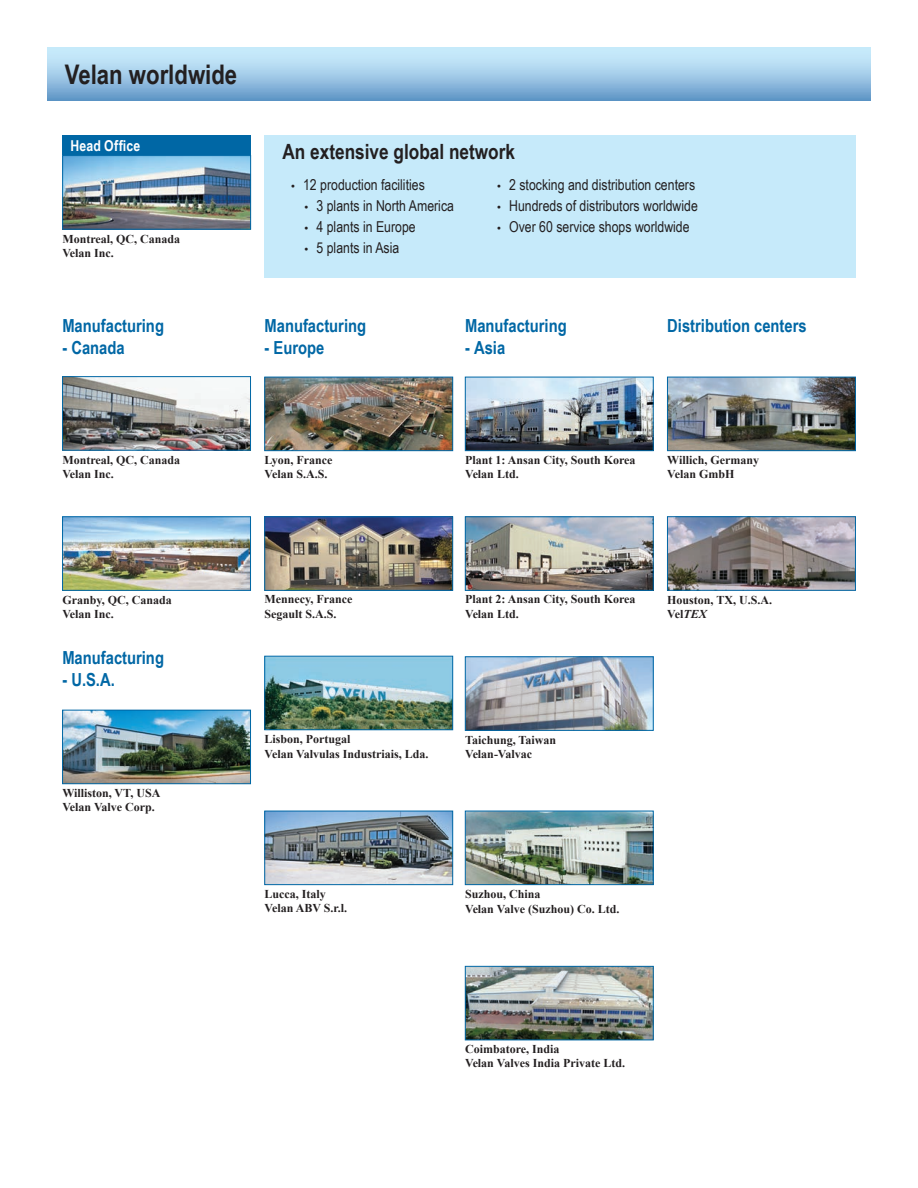
<style>
.page{position:relative;width:918px;height:1188px;background:#fff}
.page>*{position:absolute;margin:0;border:0;box-sizing:border-box;transform-origin:0 0}
.t1{font:700 27px "Arial Narrow";color:#231f20}
.Body_text{font:700 21px "Arial Narrow";color:#231f20}
.t2{font:700 18px "Arial Narrow";color:#0067a5}
.t3{font:15px "Arial Narrow";color:#231f20}
.Captions{font:700 15px "Arial Narrow";letter-spacing:.015em;color:#fff}
.Body_text-2{font:700 12px/14.4px "Times New Roman";color:#231f20}
.s1{font-family:"Myriad Pro";font-stretch:condensed}
.s2{font-style:italic}
</style>
<div class="page">
<div style="left:47px;top:47px;width:824px;height:53px;background:linear-gradient(to bottom,#d7f7ff,#6a9dcc)"></div>
<div style="left:62px;top:135px;width:189px;height:21px;background:#0067a5"></div>
<div style="left:265px;top:135px;width:591px;height:142px;background:#c6eafa"></div>
<img style="left:64px;top:157px;width:185px;height:70px">
<div style="left:62px;top:155px;width:189px;height:74px;border:1px solid #0067a5"></div>
<img style="left:669px;top:379px;width:185px;height:70px">
<div style="left:667px;top:377px;width:189px;height:74px;border:1px solid #0067a5"></div>
<img style="left:467px;top:379px;width:184px;height:70px">
<div style="left:465px;top:377px;width:188px;height:74px;border:1px solid #0067a5"></div>
<img style="left:267px;top:379px;width:184px;height:70px">
<div style="left:265px;top:377px;width:188px;height:74px;border:1px solid #0067a5"></div>
<img style="left:267px;top:519px;width:184px;height:70px">
<div style="left:265px;top:517px;width:188px;height:74px;border:1px solid #0067a5"></div>
<img style="left:467px;top:519px;width:184px;height:70px">
<div style="left:465px;top:517px;width:188px;height:74px;border:1px solid #0067a5"></div>
<img style="left:64px;top:519px;width:185px;height:70px">
<div style="left:62px;top:517px;width:189px;height:74px;border:1px solid #0067a5"></div>
<img style="left:467px;top:659px;width:184px;height:70px">
<div style="left:465px;top:657px;width:188px;height:74px;border:1px solid #0067a5"></div>
<img style="left:64px;top:378px;width:185px;height:70px">
<div style="left:62px;top:376px;width:189px;height:74px;border:1px solid #0067a5"></div>
<img style="left:467px;top:813px;width:184px;height:70px">
<div style="left:465px;top:811px;width:188px;height:74px;border:1px solid #0067a5"></div>
<img style="left:64px;top:712px;width:185px;height:70px">
<div style="left:62px;top:710px;width:189px;height:74px;border:1px solid #0067a5"></div>
<img style="left:267px;top:813px;width:184px;height:70px">
<div style="left:265px;top:811px;width:188px;height:74px;border:1px solid #0067a5"></div>
<img style="left:267px;top:658px;width:184px;height:70px">
<div style="left:265px;top:656px;width:188px;height:74px;border:1px solid #0067a5"></div>
<img style="left:467px;top:968px;width:184px;height:70px">
<div style="left:465px;top:966px;width:188px;height:74px;border:1px solid #0067a5"></div>
<img style="left:669px;top:519px;width:185px;height:70px">
<div style="left:667px;top:517px;width:189px;height:74px;border:1px solid #0067a5"></div>
<p class="t1" style="left:65px;top:54px;width:174px">Velan worldwide</p>
<p class="Captions" style="left:70px;top:134px;width:71px">Head Office</p>
<p class="Body_text" style="left:283px;top:136px;width:234px">An extensive global network</p>
<p class="t3" style="left:291px;top:174px;width:135px"><span class="s1">•</span> 12 production facilities</p>
<p class="t3" style="left:305px;top:195px;width:151px"><span class="s1">•</span> 3 plants in North America</p>
<p class="t3" style="left:305px;top:216px;width:113px"><span class="s1">•</span> 4 plants in Europe</p>
<p class="t3" style="left:305px;top:237px;width:96px"><span class="s1">•</span> 5 plants in Asia</p>
<p class="t3" style="left:497px;top:174px;width:200px"><span class="s1">•</span> 2 stocking and distribution centers</p>
<p class="t3" style="left:497px;top:195px;width:202px"><span class="s1">•</span> Hundreds of distributors worldwide</p>
<p class="t3" style="left:497px;top:216px;width:194px"><span class="s1">•</span> Over 60 service shops worldwide</p>
<p class="Body_text-2" style="left:62px;top:231px;width:119px">Montreal, QC, Canada<br>Velan Inc.</p>
<p class="t2" style="left:62px;top:312px;width:103px">Manufacturing</p>
<p class="t2" style="left:62px;top:334px;width:64px">- Canada</p>
<p class="Body_text-2" style="left:62px;top:452px;width:119px">Montreal, QC, Canada<br>Velan Inc.</p>
<p class="Body_text-2" style="left:62px;top:592px;width:111px">Granby, QC, Canada<br>Velan Inc.</p>
<p class="t2" style="left:62px;top:644px;width:103px">Manufacturing</p>
<p class="t2" style="left:62px;top:666px;width:54px">- U.S.A.</p>
<p class="Body_text-2" style="left:62px;top:785px;width:100px">Williston, VT, USA<br>Velan Valve Corp.</p>
<p class="t2" style="left:265px;top:312px;width:103px">Manufacturing</p>
<p class="t2" style="left:265px;top:334px;width:61px">- Europe</p>
<p class="Body_text-2" style="left:265px;top:452px;width:70px">Lyon, France<br>Velan S.A.S.</p>
<p class="t2" style="left:465px;top:312px;width:103px">Manufacturing</p>
<p class="t2" style="left:465px;top:334px;width:42px">- Asia</p>
<p class="t2" style="left:667px;top:312px;width:141px">Distribution centers</p>
<p class="Body_text-2" style="left:465px;top:452px;width:172px">Plant 1: Ansan City, South Korea<br>Velan Ltd.</p>
<p class="Body_text-2" style="left:667px;top:452px;width:93px">Willich, Germany<br>Velan GmbH</p>
<p class="Body_text-2" style="left:265px;top:592px;width:89px">Mennecy, France<br>Segault S.A.S.</p>
<p class="Body_text-2" style="left:465px;top:592px;width:172px">Plant 2: Ansan City, South Korea<br>Velan Ltd.</p>
<p class="Body_text-2" style="left:667px;top:592px;width:106px">Houston, TX, U.S.A.<br>Vel<span class="s2">TEX</span></p>
<p class="Body_text-2" style="left:265px;top:732px;width:165px">Lisbon, Portugal<br>Velan Valvulas Industriais, Lda.</p>
<p class="Body_text-2" style="left:465px;top:732px;width:92px">Taichung, Taiwan<br>Velan-Valvac</p>
<p class="Body_text-2" style="left:265px;top:887px;width:84px">Lucca, Italy<br>Velan ABV S.r.l.</p>
<p class="Body_text-2" style="left:465px;top:887px;width:156px">Suzhou, China<br>Velan Valve (Suzhou) Co. Ltd.</p>
<p class="Body_text-2" style="left:465px;top:1041px;width:161px">Coimbatore, India<br>Velan Valves India Private Ltd.</p>
</div>
